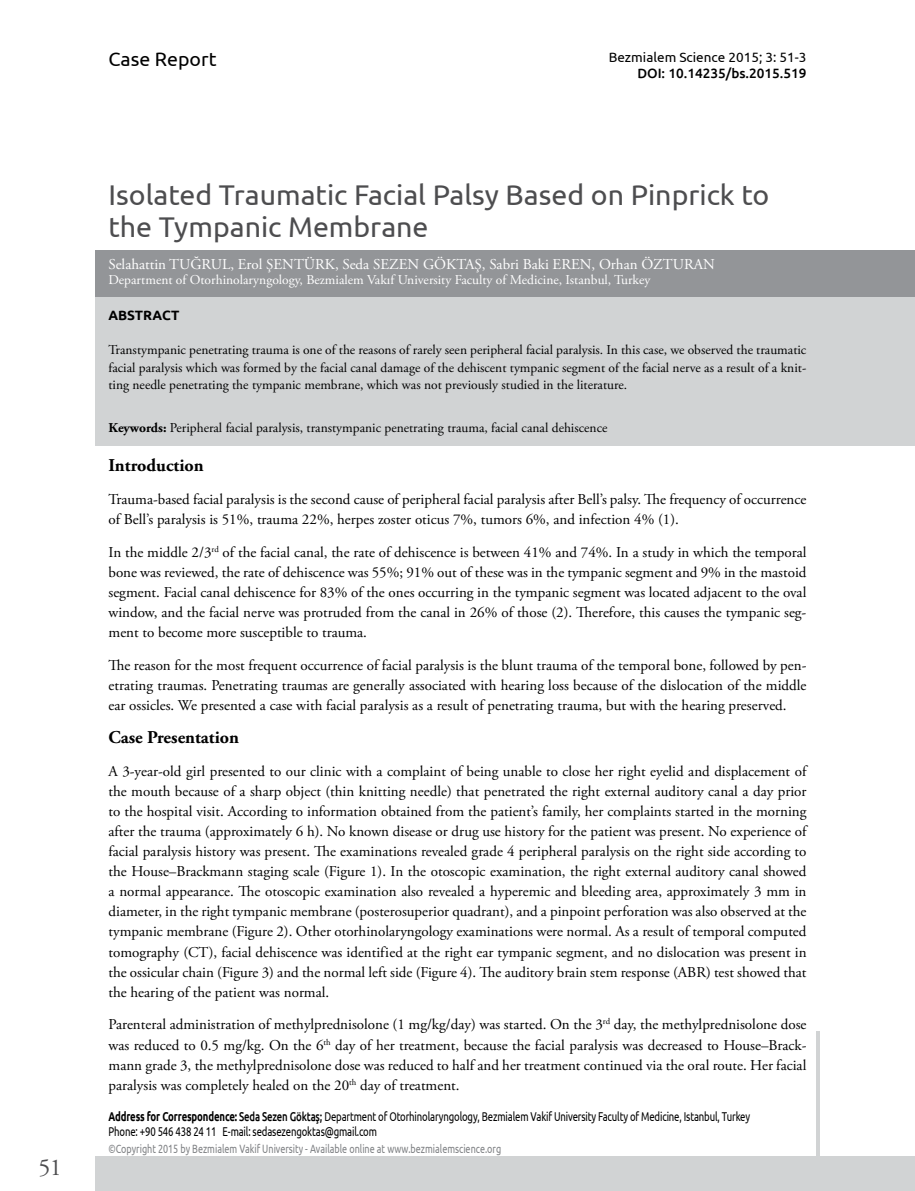
<style>
.page{position:relative;width:915px;height:1191px;background:#fff}
.page>*{position:absolute;margin:0;border:0;box-sizing:border-box;transform-origin:0 0}
.t1{font:28.5px/31.5px "Ubuntu";color:#4d4d4f}
.t2{font:24px "Adobe Garamond Pro";color:#4d4d4f}
.t3{font:19.5px "Ubuntu";color:#000}
.t4{font:700 18px "Adobe Garamond Pro";color:#000}
.t5{font:15px/20.1px "Adobe Garamond Pro";color:#000;text-align:justify}
.t6{font:15px "Adobe Garamond Pro";color:#fff}
.t7{font:13.5px/17.2px "Adobe Garamond Pro";color:#000;text-align:justify}
.t8{font:13.5px "Adobe Garamond Pro";color:#fff}
.t9{font:13.5px "Ubuntu";color:#000}
.t10{font:500 13.5px "Ubuntu";color:#000}
.t11{font:700 13.5px "Ubuntu";color:#000}
.t12{font:12.75px/15.3px "Ubuntu";letter-spacing:-.015em;color:#000;scale:.75 1}
.t13{font:12px "Ubuntu";color:#808285;scale:.75 1}
.s1{font-weight:700}
.s2{font-weight:500}
</style>
<div class="page">
<div style="left:96px;top:1157px;width:818px;height:34px;background:#d1d3d4"></div>
<svg style="left:815px;top:1031px;width:4px;height:126px"></svg>
<div style="left:96px;top:271px;width:818px;height:174px;background:#d1d3d4"></div>
<div style="left:96px;top:250px;width:818px;height:47px;background:#939598"></div>
<h2 class="t2" style="left:38px;top:1152px;width:25px">51</h2>
<h3 class="t3" style="left:108px;top:47px;width:109px">Case Report</h3>
<p class="t9" style="left:608px;top:49px;width:199px">Bezmialem Science 2015; 3: 51-3</p>
<p class="t10" style="left:637px;top:65px;width:170px">DOI: 10.14235/bs.2015.519</p>
<h1 class="t1" style="left:108px;top:178px;width:662px">Isolated Traumatic Facial Palsy Based on Pinprick to the Tympanic Membrane</h1>
<p class="t6" style="left:108px;top:255px;width:607px">Selahattin TUĞRUL, Erol ŞENTÜRK, Seda SEZEN GÖKTAŞ, Sabri Baki EREN, Orhan ÖZTURAN</p>
<p class="t8" style="left:108px;top:272px;width:543px">Department of Otorhinolaryngology, Bezmialem Vakıf University Faculty of Medicine, Istanbul, Turkey</p>
<p class="t11" style="left:108px;top:307px;width:72px">ABSTRACT</p>
<p class="t7" style="left:108px;top:342px;width:699px">Transtympanic penetrating trauma is one of the reasons of rarely seen peripheral facial paralysis. In this case, we observed the traumatic facial paralysis which was formed by the facial canal damage of the dehiscent tympanic segment of the facial nerve as a result of a knit&shy;ting needle penetrating the tympanic membrane, which was not previously studied in the literature.</p>
<p class="t7" style="left:108px;top:419px;width:500px"><span class="s1">Keywords:</span> Peripheral facial paralysis, transtympanic penetrating trauma, facial canal dehiscence</p>
<p class="t4" style="left:108px;top:455px;width:97px">Introduction</p>
<p class="t5" style="left:108px;top:490px;width:699px">Trauma-based facial paralysis is the second cause of peripheral facial paralysis after Bell’s palsy. The frequency of occurrence of Bell’s paralysis is 51%, trauma 22%, herpes zoster oticus 7%, tumors 6%, and infection 4% (1).</p>
<p class="t5" style="left:108px;top:543px;width:699px">In the middle 2/3<sup>rd</sup> of the facial canal, the rate of dehiscence is between 41% and 74%. In a study in which the temporal bone was reviewed, the rate of dehiscence was 55%; 91% out of these was in the tympanic segment and 9% in the mastoid segment. Facial canal dehiscence for 83% of the ones occurring in the tympanic segment was located adjacent to the oval window, and the facial nerve was protruded from the canal in 26% of those (2). Therefore, this causes the tympanic seg&shy;ment to become more susceptible to trauma.</p>
<p class="t5" style="left:108px;top:656px;width:699px">The reason for the most frequent occurrence of facial paralysis is the blunt trauma of the temporal bone, followed by pen&shy;etrating traumas. Penetrating traumas are generally associated with hearing loss because of the dislocation of the middle ear ossicles. We presented a case with facial paralysis as a result of penetrating trauma, but with the hearing preserved.</p>
<p class="t4" style="left:108px;top:727px;width:132px">Case Presentation</p>
<p class="t5" style="left:108px;top:761px;width:699px">A 3-year-old girl presented to our clinic with a complaint of being unable to close her right eyelid and displacement of the mouth because of a sharp object (thin knitting needle) that penetrated the right external auditory canal a day prior to the hospital visit. According to information obtained from the patient’s family, her complaints started in the morning after the trauma (approximately 6 h). No known disease or drug use history for the patient was present. No experience of facial paralysis history was present. The examinations revealed grade 4 peripheral paralysis on the right side according to the House–Brackmann staging scale (Figure 1). In the otoscopic examination, the right external auditory canal showed a normal appearance. The otoscopic examination also revealed a hyperemic and bleeding area, approximately 3 mm in diameter, in the right tympanic membrane (posterosuperior quadrant), and a pinpoint perforation was also observed at the tympanic membrane (Figure 2). Other otorhinolaryngology examinations were normal. As a result of temporal computed tomography (CT), facial dehiscence was identified at the right ear tympanic segment, and no dislocation was present in the ossicular chain (Figure 3) and the normal left side (Figure 4). The auditory brain stem response (ABR) test showed that the hearing of the patient was normal.</p>
<p class="t5" style="left:108px;top:1015px;width:699px">Parenteral administration of methylprednisolone (1 mg/kg/day) was started. On the 3<sup>rd</sup> day, the methylprednisolone dose was reduced to 0.5 mg/kg. On the 6<sup>th</sup> day of her treatment, because the facial paralysis was decreased to House–Brack&shy;mann grade 3, the methylprednisolone dose was reduced to half and her treatment continued via the oral route. Her facial paralysis was completely healed on the 20<sup>th</sup> day of treatment.</p>
<p class="t12" style="left:108px;top:1108px;width:856px"><span class="s1">Address for Correspondence:</span> <span class="s2">Seda Sezen Göktaş;</span> Department of Otorhinolaryngology, Bezmialem Vakif University Faculty of Medicine, Istanbul, Turkey<br>Phone: +90 546 438 24 11 E-mail: sedasezengoktas@gmail.com</p>
<p class="t13" style="left:108px;top:1141px;width:525px">©Copyright 2015 by Bezmialem Vakif University - Available online at www.bezmialemscience.org</p>
</div>
